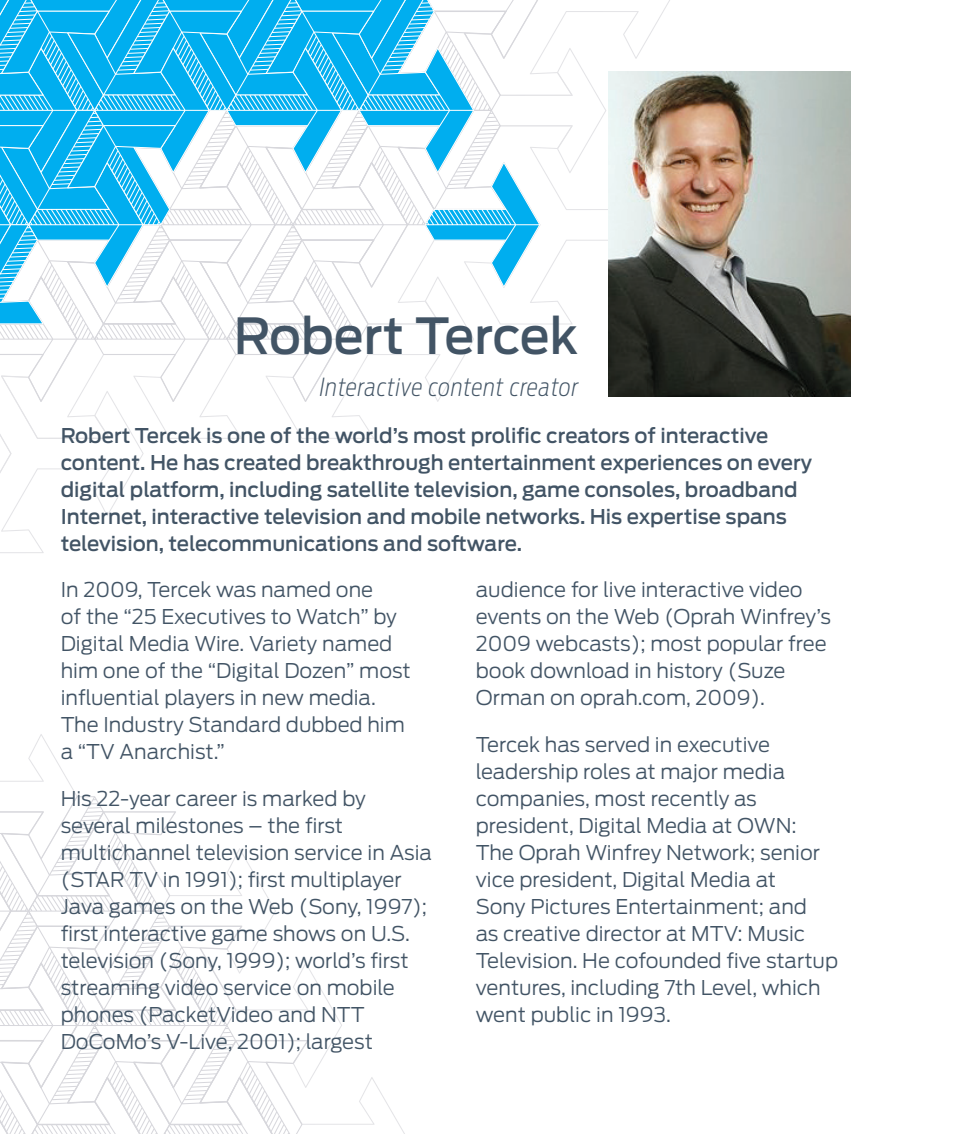
<style>
.page{position:relative;width:972px;height:1134px;background:#fff}
.page>*{position:absolute;margin:0;border:0;box-sizing:border-box;transform-origin:0 0}
.bio_body{font:500 49.5px "Ford Antenna";color:#425465}
.bio_body-2{font:italic 200 24.75px "Ford Antenna Cond";letter-spacing:.03em;color:#425465}
.bio_body-3{font:300 20.25px/27px "Ford Antenna";color:#425465}
.bio_big{font:500 20.25px/27px "Ford Antenna";color:#425465}
</style>
<div class="page">
<svg style="left:0;top:734px;width:405px;height:400px"></svg>
<svg style="left:0;top:0;width:673px;height:553px"></svg>
<img style="left:609px;top:71px;width:241px;height:325px">
<p class="bio_body" style="left:234px;top:293px;width:346px">Robert Tercek</p>
<p class="bio_body-2" style="left:320px;top:367px;width:260px">Interactive content creator</p>
<p class="bio_big" style="left:61px;top:420px;width:753px">Robert Tercek is one of the world’s most prolific creators of interactive content. He has created breakthrough entertainment experiences on every digital platform, including satellite television, game consoles, broadband Internet, interactive television and mobile networks. His expertise spans television, telecommunications and software.</p>
<p class="bio_body-3" style="left:61px;top:574px;width:352px">In 2009, Tercek was named one<br>of the “25 Executives to Watch” by<br>Digital Media Wire. Variety named him one of the “Digital Dozen” most influential players in new media.<br>The Industry Standard dubbed him a “TV Anarchist.”</p>
<p class="bio_body-3" style="left:61px;top:783px;width:373px">His 22-year career is marked by several milestones – the first multichannel television service in Asia (STAR TV in 1991); first multiplayer Java games on the Web (Sony, 1997); first interactive game shows on U.S. television (Sony, 1999); world’s first streaming video service on mobile phones (PacketVideo and NTT DoCoMo’s V-Live, 2001); largest</p>
<p class="bio_body-3" style="left:476px;top:574px;width:357px">audience for live interactive video events on the Web (Oprah Winfrey’s<br>2009 webcasts); most popular free book download in history (Suze<br>Orman on oprah.com, 2009).</p>
<p class="bio_body-3" style="left:476px;top:729px;width:364px">Tercek has served in executive leadership roles at major media companies, most recently as president, Digital Media at OWN:<br>The Oprah Winfrey Network; senior vice president, Digital Media at<br>Sony Pictures Entertainment; and<br>as creative director at MTV: Music<br>Television. He cofounded five startup ventures, including 7th Level, which went public in 1993.</p>
</div>
